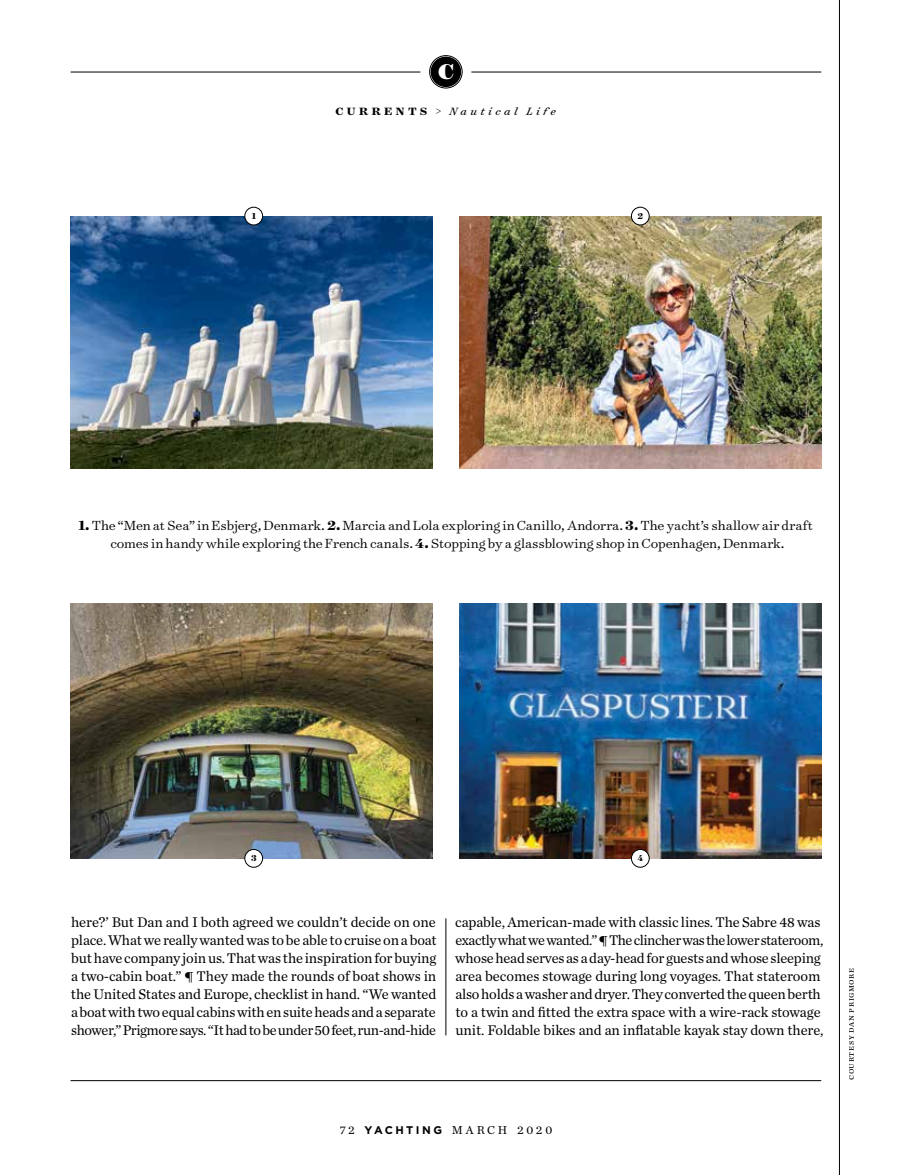
<style>
.page{position:relative;width:905px;height:1175px;background:#fff}
.page>*{position:absolute;margin:0;border:0;box-sizing:border-box;transform-origin:0 0}
.t1{font:900 24.3px "Surveyor Display";color:#fff}
.t2{font:300 15px/18px "Surveyor Text";letter-spacing:-.01em;color:#000;text-align:center}
.t3{font:14.7px/18px "Chronicle Text G1";letter-spacing:-.015em;color:#000;text-align:justify}
.t4{font:italic 12px "Surveyor Text";letter-spacing:.285em;color:#000}
.t5{font:12px "Chronicle Text G1";letter-spacing:.23em;color:#000}
.t6{font:700 9.75px "Surveyor Text";color:#000}
.t7{font:9px "Chronicle Text G1";letter-spacing:.065em;color:#000}
.s1{font-weight:700;font-style:normal}
.s2{font-weight:500;font-style:normal}
.s3{font-weight:700}
.s4{font-family:"Gotham";font-weight:700;font-size:11.1px}
</style>
<div class="page">
<hr style="left:839px;top:0;width:1px;height:1174px;background:#000">
<hr style="left:445px;top:918px;width:1px;height:117px;background:#000">
<hr style="left:471px;top:72px;width:350px;height:1px;background:#000">
<hr style="left:71px;top:72px;width:349px;height:1px;background:#000">
<div style="left:430px;top:57px;width:31px;height:30px;background:#000;border-radius:50%"></div>
<div style="left:429px;top:55px;width:33px;height:33px;border:1px solid #000;border-radius:50%"></div>
<div style="left:431px;top:57px;width:29px;height:29px;border:1px solid #000;border-radius:50%"></div>
<img style="left:70px;top:216px;width:362px;height:252px">
<img style="left:70px;top:603px;width:362px;height:255px">
<img style="left:459px;top:216px;width:362px;height:252px">
<img style="left:459px;top:603px;width:362px;height:255px">
<div style="left:245px;top:207px;width:17px;height:18px;background:#fff;border-radius:50%"></div>
<div style="left:245px;top:207px;width:18px;height:18px;border:1px solid #000;border-radius:50%"></div>
<div style="left:245px;top:849px;width:17px;height:18px;background:#fff;border-radius:50%"></div>
<div style="left:245px;top:849px;width:18px;height:18px;border:1px solid #000;border-radius:50%"></div>
<div style="left:631px;top:207px;width:18px;height:18px;background:#fff;border-radius:50%"></div>
<div style="left:631px;top:207px;width:18px;height:18px;border:1px solid #000;border-radius:50%"></div>
<div style="left:631px;top:849px;width:18px;height:18px;background:#fff;border-radius:50%"></div>
<div style="left:631px;top:849px;width:18px;height:18px;border:1px solid #000;border-radius:50%"></div>
<hr style="left:70px;top:1080px;width:751px;height:1px;background:#000">
<p class="t6" style="left:252px;top:210px;width:6px">1</p>
<h1 class="t1" style="left:438px;top:56px;width:17px">C</h1>
<p class="t4" style="left:335px;top:104px;width:222px"><span class="s1">CURRENTS</span> <span class="s2">&gt;</span> Nautical Life</p>
<p class="t6" style="left:637px;top:210px;width:7px">2</p>
<p class="t2" style="left:78px;top:515px;width:736px"><span class="s3">1.</span> The “Men at Sea” in Esbjerg, Denmark. <span class="s3">2.</span> Marcia and Lola exploring in Canillo, Andorra. <span class="s3">3.</span> The yacht’s shallow air draft comes in handy while exploring the French canals. <span class="s3">4.</span> Stopping by a glassblowing shop in Copenhagen, Denmark.</p>
<p class="t6" style="left:251px;top:852px;width:7px">3</p>
<p class="t6" style="left:637px;top:852px;width:7px">4</p>
<p class="t3" style="left:71px;top:912px;width:367px">here?’ But Dan and I both agreed we couldn’t decide on one place. What we really wanted was to be able to cruise on a boat but have company join us. That was the inspiration for buying a two-cabin boat.” ¶ They made the rounds of boat shows in the United States and Europe, checklist in hand. “We wanted a boat with two equal cabins with en suite heads and a separate shower,” Prigmore says. “It had to be under 50 feet, run-and-hide</p>
<p class="t3" style="left:455px;top:912px;width:370px;text-align:left">capable, American-made with classic lines. The Sabre 48 was exactly what we wanted.” ¶ The clincher was the lower stateroom, whose head serves as a day-head for guests and whose sleeping area becomes stowage during long voyages. That stateroom also holds a washer and dryer. They converted the queen berth to a twin and fitted the extra space with a wire-rack stowage unit. Foldable bikes and an inflatable kayak stay down there,</p>
<p class="t5" style="left:339px;top:1121px;width:214px">72 <span class="s4">YACHTING</span> MARCH 2020</p>
<p class="t7" style="left:844px;top:1080px;width:114px;rotate:-90deg">courtesy dan prigmore</p>
</div>
